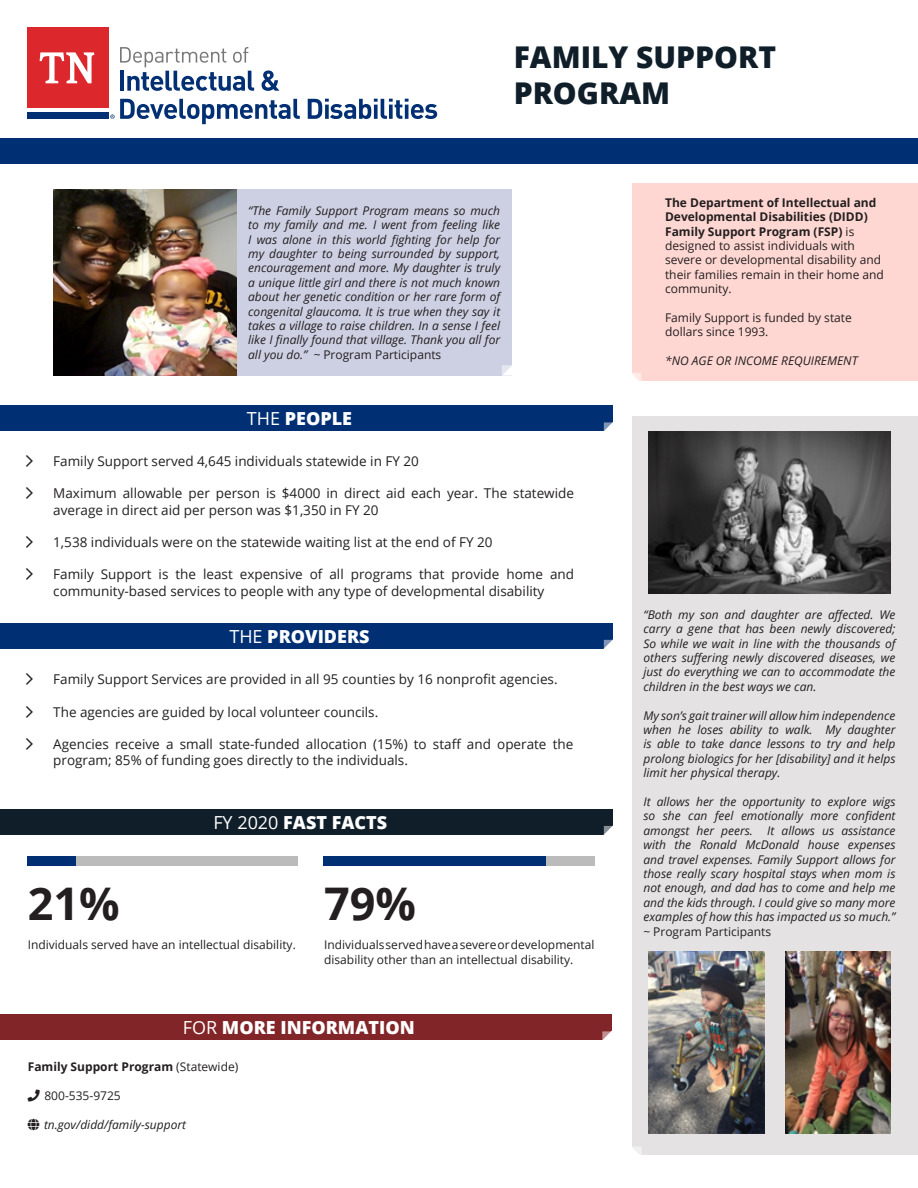
<style>
.page{position:relative;width:918px;height:1188px;background:#fff}
.page>*{position:absolute;margin:0;border:0;box-sizing:border-box;transform-origin:0 0}
.t1{font:700 45px "Open Sans";color:#231f20}
.t2{font:800 30px "Open Sans";color:#0f1e28}
.t3{font:800 18px "Open Sans";color:#fff}
.t4{font:13.5px/16.2px "Open Sans";color:#231f20}
.t5{font:italic 12px/14.4px "Open Sans";color:#231f20;text-align:justify}
.t6{font:12px/14.4px "Open Sans";color:#231f20}
.t7{font:700 12px "Open Sans";color:#231f20}
.s1{font-style:normal}
.s2{font-weight:700}
.s3{font-weight:400}
</style>
<div class="page">
<svg style="left:120px;top:47px;width:134px;height:44px"></svg>
<svg style="left:262px;top:70px;width:17px;height:21px"></svg>
<svg style="left:308px;top:99px;width:129px;height:20px"></svg>
<div style="left:27px;top:27px;width:82px;height:82px;background:#dc272d"></div>
<div style="left:27px;top:112px;width:82px;height:7px;background:#002f73"></div>
<svg style="left:40px;top:52px;width:54px;height:31px"></svg>
<svg style="left:110px;top:99px;width:190px;height:25px"></svg>
<div style="left:237px;top:189px;width:275px;height:186px;background:#cdd0e3"></div>
<img style="left:53px;top:189px;width:184px;height:186px">
<svg style="left:502px;top:365px;width:10px;height:11px"></svg>
<div style="left:633px;top:183px;width:285px;height:198px;background:#ffd7d2"></div>
<svg style="left:632px;top:373px;width:9px;height:8px"></svg>
<div style="left:0;top:406px;width:613px;height:25px;background:#002f73"></div>
<svg style="left:603px;top:422px;width:10px;height:9px"></svg>
<div style="left:0;top:623px;width:613px;height:26px;background:#002f73"></div>
<svg style="left:603px;top:639px;width:10px;height:10px"></svg>
<div style="left:633px;top:416px;width:285px;height:739px;background:#e4e2e3"></div>
<img style="left:649px;top:431px;width:241px;height:163px">
<img style="left:648px;top:951px;width:117px;height:183px">
<img style="left:785px;top:951px;width:105px;height:183px">
<svg style="left:632px;top:1146px;width:10px;height:9px"></svg>
<div style="left:0;top:809px;width:613px;height:26px;background:#0f1e28"></div>
<svg style="left:603px;top:825px;width:10px;height:10px"></svg>
<div style="left:28px;top:857px;width:270px;height:9px;background:#bbbbbc"></div>
<div style="left:27px;top:857px;width:49px;height:9px;background:#002f73"></div>
<div style="left:323px;top:857px;width:223px;height:9px;background:#002f73"></div>
<div style="left:546px;top:857px;width:49px;height:9px;background:#bbbbbc"></div>
<div style="left:0;top:1015px;width:611px;height:25px;background:#822528"></div>
<svg style="left:602px;top:1030px;width:10px;height:10px"></svg>
<div style="left:0;top:138px;width:918px;height:25px;background:#002f73"></div>
<p class="t2" style="left:514px;top:35px;width:264px">FAMILY SUPPORT</p>
<p class="t2" style="left:514px;top:71px;width:158px">PROGRAM</p>
<p class="t5" style="left:248px;top:203px;width:254px">“The Family Support Program means so much to my family and me. I went from feeling like I was alone in this world fighting for help for my daughter to being surrounded by support, encouragement and more. My daughter is truly a unique little girl and there is not much known about her genetic condition or her rare form of congenital glaucoma. It is true when they say it takes a village to raise children. In a sense I feel like I finally found that village. Thank you all for all you do.” ~ <span class="s1">Program Participants</span></p>
<p class="t6" style="left:665px;top:195px;width:220px"><span class="s2">The Department of Intellectual and Developmental Disabilities (DIDD)<br>Family Support Program (FSP)</span> is designed to assist individuals with severe or developmental disability and their families remain in their home and community.</p>
<p class="t6" style="left:665px;top:310px;width:188px">Family Support is funded by state dollars since 1993.</p>
<p class="t5" style="left:665px;top:353px;width:194px">*NO AGE OR INCOME REQUIREMENT</p>
<p class="t3" style="left:247px;top:405px;width:107px"><span class="s3">THE</span> PEOPLE</p>
<p class="t4" style="left:53px;top:453px;width:367px">Family Support served 4,645 individuals statewide in FY 20</p>
<p class="t4" style="left:53px;top:485px;width:522px">Maximum allowable per person is $4000 in direct aid each year. The statewide average in direct aid per person was $1,350 in FY 20</p>
<p class="t4" style="left:53px;top:534px;width:441px">1,538 individuals were on the statewide waiting list at the end of FY 20</p>
<p class="t4" style="left:53px;top:566px;width:522px">Family Support is the least expensive of all programs that provide home and community-based services to people with any type of developmental disability</p>
<p class="t3" style="left:229px;top:622px;width:142px"><span class="s3">THE</span> PROVIDERS</p>
<p class="t4" style="left:53px;top:671px;width:506px">Family Support Services are provided in all 95 counties by 16 nonprofit agencies.</p>
<p class="t4" style="left:53px;top:703px;width:327px">The agencies are guided by local volunteer councils.</p>
<p class="t4" style="left:53px;top:736px;width:522px">Agencies receive a small state-funded allocation (15%) to staff and operate the program; 85% of funding goes directly to the individuals.</p>
<p class="t3" style="left:213px;top:809px;width:175px"><span class="s3">FY 2020</span> FAST FACTS</p>
<p class="t1" style="left:28px;top:872px;width:93px">21%</p>
<p class="t6" style="left:28px;top:937px;width:270px">Individuals served have an intellectual disability.</p>
<p class="t1" style="left:324px;top:872px;width:93px">79%</p>
<p class="t6" style="left:324px;top:937px;width:272px">Individuals served have a severe or developmental disability other than an intellectual disability.</p>
<p class="t3" style="left:183px;top:1014px;width:233px"><span class="s3">FOR</span> MORE INFORMATION</p>
<p class="t7" style="left:28px;top:1058px;width:212px">Family Support Program <span class="s3">(Statewide)</span></p>
<p class="t6" style="left:44px;top:1088px;width:78px">800-535-9725</p>
<p class="t5" style="left:44px;top:1117px;width:144px">tn.gov/didd/family-support</p>
<p class="t5" style="left:643px;top:607px;width:254px">“Both my son and daughter are affected. We carry a gene that has been newly discovered; So while we wait in line with the thousands of others suffering newly discovered diseases, we just do everything we can to accommodate the children in the best ways we can.</p>
<p class="t5" style="left:643px;top:708px;width:254px">My son’s gait trainer will allow him independence when he loses ability to walk. My daughter is able to take dance lessons to try and help prolong biologics for her [disability] and it helps limit her physical therapy.</p>
<p class="t5" style="left:643px;top:794px;width:254px">It allows her the opportunity to explore wigs so she can feel emotionally more confident amongst her peers. It allows us assistance with the Ronald McDonald house expenses and travel expenses. Family Support allows for those really scary hospital stays when mom is not enough, and dad has to come and help me and the kids through. I could give so many more examples of how this has impacted us so much.” ~ <span class="s1">Program Participants</span></p>
</div>
